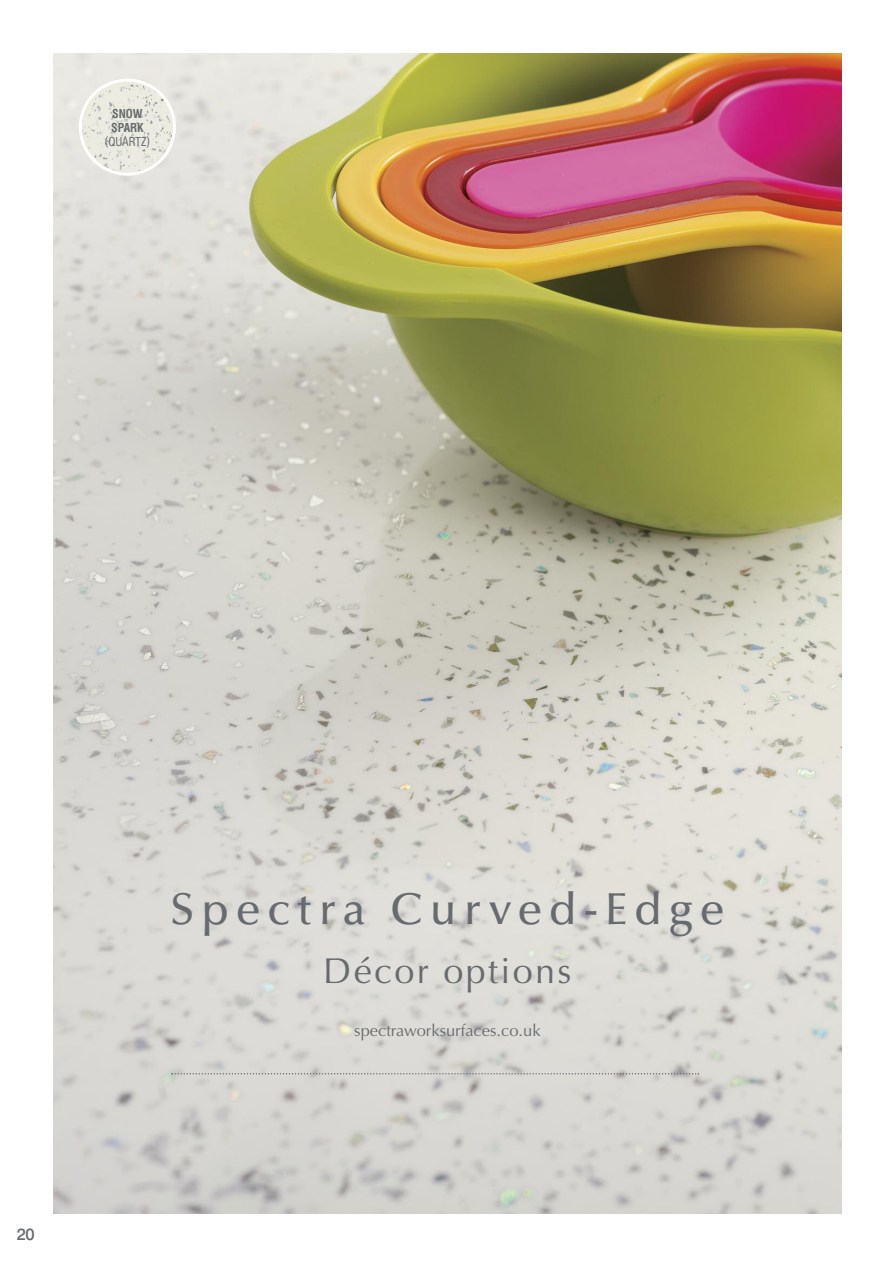
<style>
.page{position:relative;width:893px;height:1263px;background:#fff}
.page>*{position:absolute;margin:0;border:0;box-sizing:border-box;transform-origin:0 0}
.t1{font:500 45px "Optima";letter-spacing:.15em;color:#676b6f}
.t2{font:36px "Optima";letter-spacing:.065em;color:#676b6f}
.t3{font:16.5px "Optima";color:#676b6f}
.t4{font:500 16.5px "Swiss 721 BT";color:#676b6f}
.t5{font:700 condensed 12px/13.6px "Swiss 721 BT";color:#676b6f}
.t6{font:condensed 12px "Swiss 721 BT";color:#676b6f}
</style>
<div class="page">
<img style="left:54px;top:54px;width:787px;height:1160px">
<svg style="left:171px;top:1073px;width:528px;height:1px"></svg>
<svg style="left:79px;top:79px;width:97px;height:97px;background:#e8e8e0"></svg>
<p class="t5" style="left:111px;top:108px;width:34px">SNOW<br>SPARK</p>
<p class="t6" style="left:105px;top:137px;width:47px">(QUARTZ)</p>
<p class="t4" style="left:17px;top:1228px;width:20px">20</p>
<h1 class="t1" style="left:170px;top:891px;width:557px">Spectra Curved-Edge</h1>
<h2 class="t2" style="left:323px;top:950px;width:250px">Décor options</h2>
<p class="t3" style="left:354px;top:1020px;width:188px">spectraworksurfaces.co.uk</p>
</div>
